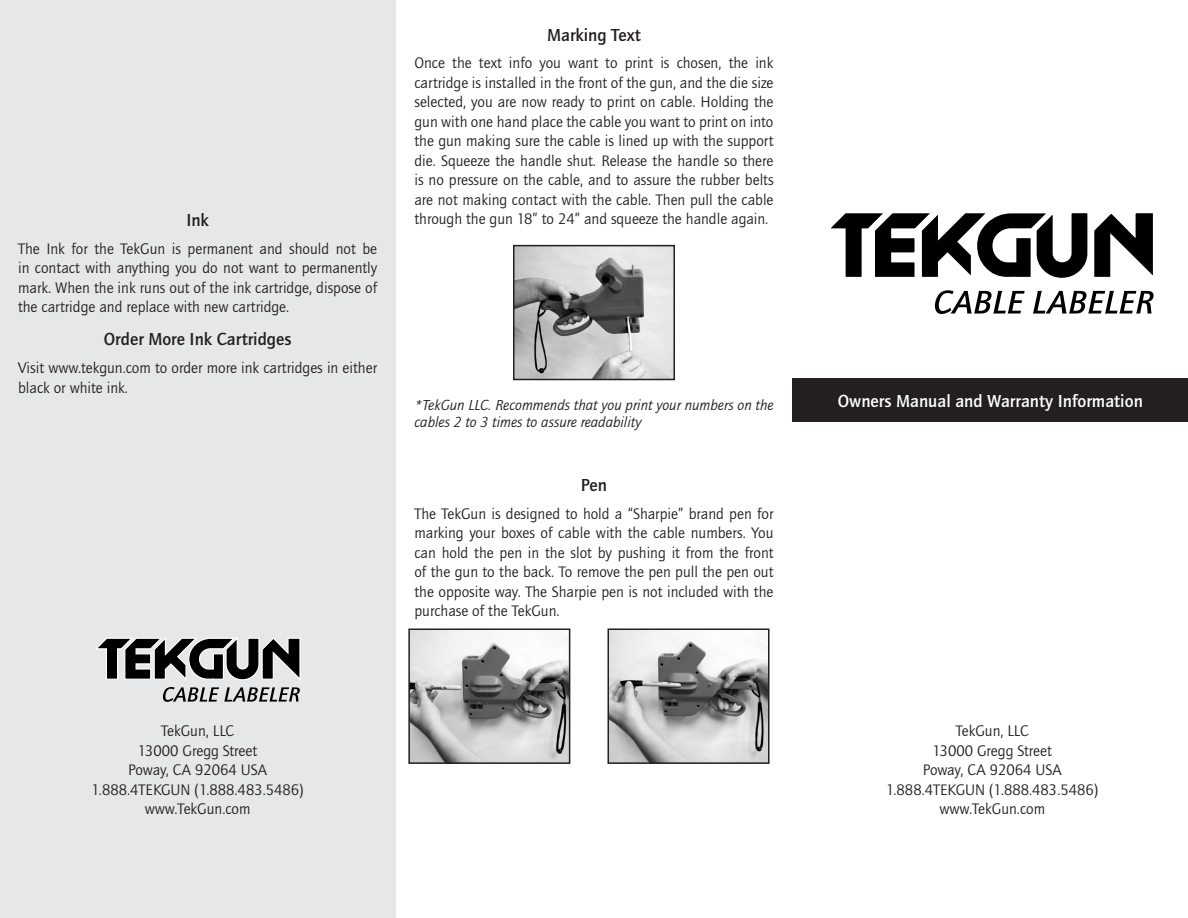
<style>
.page{position:relative;width:1188px;height:918px;background:#fff}
.page>*{position:absolute;margin:0;border:0;box-sizing:border-box;transform-origin:0 0}
.t1{font:500 18px "Quay Sans";color:#231f20}
.t2{font:500 18px "Quay Sans";color:#fff}
.basic_copy{font:15.75px/19.5px "Quay Sans";color:#231f20;text-align:justify}
.ital_body{font:italic 15px/17.2px "Quay Sans";color:#231f20}
</style>
<div class="page">
<div style="left:0;top:0;width:396px;height:918px;background:#e6e7e9"></div>
<div style="left:793px;top:379px;width:395px;height:43px;background:#231f20"></div>
<svg style="left:935px;top:290px;width:90px;height:24px"></svg>
<svg style="left:1033px;top:291px;width:121px;height:23px"></svg>
<svg style="left:831px;top:213px;width:322px;height:65px"></svg>
<img style="left:516px;top:248px;width:156px;height:129px">
<div style="left:513px;top:245px;width:162px;height:135px;border:2px solid #231f20"></div>
<img style="left:411px;top:631px;width:156px;height:130px">
<div style="left:408px;top:628px;width:162px;height:136px;border:2px solid #231f20"></div>
<img style="left:611px;top:631px;width:156px;height:130px">
<div style="left:608px;top:628px;width:162px;height:136px;border:2px solid #231f20"></div>
<svg style="left:96px;top:637px;width:205px;height:65px"></svg>
<p class="t1" style="left:186px;top:210px;width:24px">Ink</p>
<p class="basic_copy" style="left:18px;top:239px;width:361px">The Ink for the TekGun is permanent and should not be in contact with anything you do not want to permanently mark. When the ink runs out of the ink cartridge, dispose of the cartridge and replace with new cartridge.</p>
<p class="t1" style="left:104px;top:329px;width:189px">Order More Ink Cartridges</p>
<p class="basic_copy" style="left:18px;top:358px;width:361px">Visit www.tekgun.com to order more ink cartridges in either black or white ink.</p>
<p class="t1" style="left:547px;top:24px;width:95px">Marking Text</p>
<p class="basic_copy" style="left:414px;top:53px;width:361px">Once the text info you want to print is chosen, the ink cartridge is installed in the front of the gun, and the die size selected, you are now ready to print on cable. Holding the gun with one hand place the cable you want to print on into the gun making sure the cable is lined up with the support die. Squeeze the handle shut. Release the handle so there is no pressure on the cable, and to assure the rubber belts are not making contact with the cable. Then pull the cable through the gun 18” to 24” and squeeze the handle again.</p>
<p class="ital_body" style="left:414px;top:397px;width:361px">*TekGun LLC. Recommends that you print your numbers on the cables 2 to 3 times to assure readability</p>
<p class="t1" style="left:581px;top:475px;width:28px">Pen</p>
<p class="basic_copy" style="left:414px;top:504px;width:361px">The TekGun is designed to hold a “Sharpie” brand pen for marking your boxes of cable with the cable numbers. You can hold the pen in the slot by pushing it from the front of the gun to the back. To remove the pen pull the pen out the opposite way. The Sharpie pen is not included with the purchase of the TekGun.</p>
<p class="basic_copy" style="left:92px;top:722px;width:214px;text-align:center">TekGun, LLC<br>13000 Gregg Street<br>Poway, CA 92064 USA<br>1.888.4TEKGUN (1.888.483.5486) www.TekGun.com</p>
<p class="t2" style="left:838px;top:391px;width:307px">Owners Manual and Warranty Information</p>
<p class="basic_copy" style="left:886px;top:722px;width:214px;text-align:center">TekGun, LLC<br>13000 Gregg Street<br>Poway, CA 92064 USA<br>1.888.4TEKGUN (1.888.483.5486) www.TekGun.com</p>
</div>
